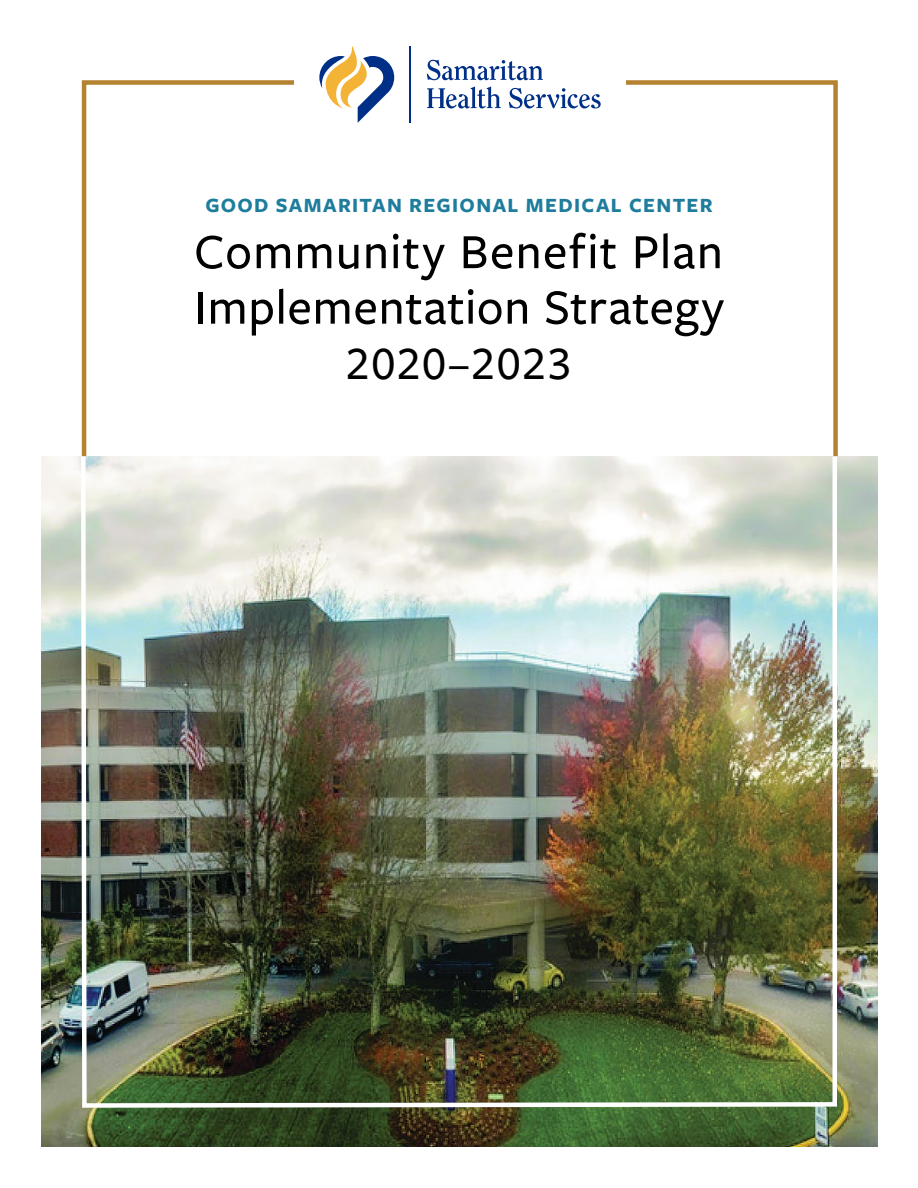
<style>
.page{position:relative;width:918px;height:1188px;background:#fff}
.page>*{position:absolute;margin:0;border:0;box-sizing:border-box;transform-origin:0 0}
.t1{font:500 51px/55.5px "Freight Sans Pro";letter-spacing:.015em;color:#000}
.t2{font:500 48px "Freight Sans Pro";letter-spacing:.03em;color:#000}
.t3{font:700 21px "Freight Sans Pro";letter-spacing:.065em;color:#1e7c9c}
</style>
<div class="page">
<svg style="left:319px;top:46px;width:75px;height:76px"></svg>
<hr style="left:410px;top:46px;width:1px;height:76px;background:#002f87">
<svg style="left:427px;top:60px;width:116px;height:20px"></svg>
<svg style="left:427px;top:87px;width:74px;height:21px"></svg>
<svg style="left:509px;top:88px;width:92px;height:21px"></svg>
<img style="left:42px;top:457px;width:836px;height:690px">
<img style="left:79px;top:452px;width:760px;height:658px">
<p class="t3" style="left:205px;top:190px;width:509px">GOOD SAMARITAN REGIONAL MEDICAL CENTER</p>
<p class="t1" style="left:194px;top:222px;width:532px">Community Benefit Plan<br>Implementation Strategy</p>
<p class="t2" style="left:346px;top:331px;width:227px">2020–2023</p>
</div>
